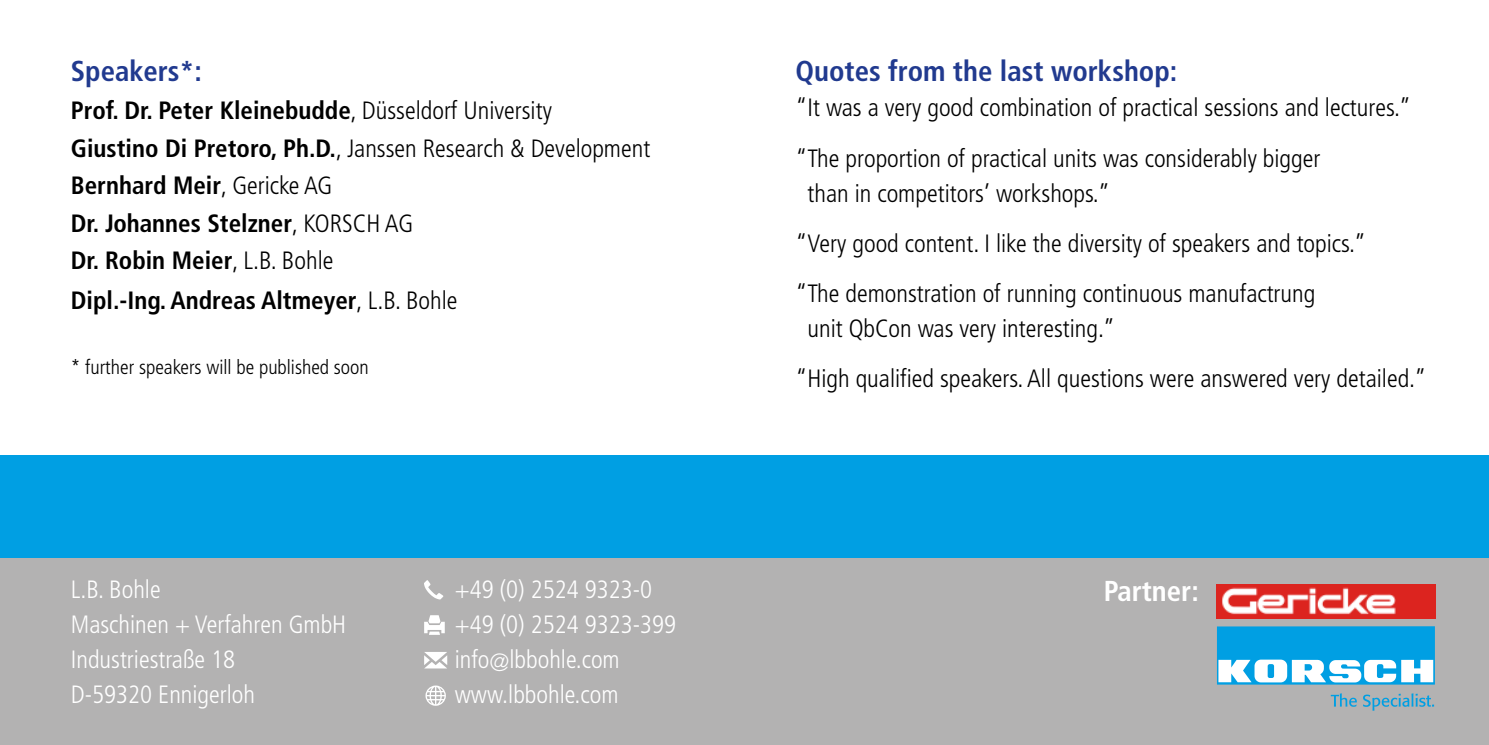
<style>
.page{position:relative;width:1489px;height:745px;background:#fff}
.page>*{position:absolute;margin:0;border:0;box-sizing:border-box;transform-origin:0 0}
.t1{font:700 condensed 28.75px "Frutiger LT";color:#213a8f}
.t2{font:700 condensed 28.75px "Frutiger LT";color:#fff}
.t3{font:300 condensed 25px/50px "Frutiger LT";color:#000}
.t4{font:700 condensed 25px/37.5px "Frutiger LT";color:#000}
.t5{font:300 condensed 25px/35px "Frutiger LT";color:#fff}
.t6{font:300 condensed 20px "Frutiger LT";color:#000}
.s1{font-weight:300}
</style>
<div class="page">
<div style="left:0;top:557px;width:1488px;height:187px;background:#b3b2b2"></div>
<svg style="left:425px;top:685px;width:21px;height:20px"></svg>
<svg style="left:424px;top:652px;width:23px;height:16px"></svg>
<svg style="left:424px;top:615px;width:21px;height:19px"></svg>
<svg style="left:424px;top:580px;width:19px;height:19px"></svg>
<div style="left:0;top:454px;width:1488px;height:103px;background:#009fe3"></div>
<img style="left:1216px;top:584px;width:218px;height:34px">
<div style="left:1216px;top:626px;width:218px;height:58px;background:#009fe3"></div>
<svg style="left:1218px;top:659px;width:214px;height:23px"></svg>
<svg style="left:1330px;top:693px;width:103px;height:17px"></svg>
<p class="t1" style="left:71px;top:54px;width:132px">Speakers*:</p>
<p class="t4" style="left:71px;top:91px;width:581px">Prof. Dr. Peter Kleinebudde<span class="s1">, Düsseldorf University<br></span>Giustino Di Pretoro, Ph.D.<span class="s1">, Janssen Research &amp; Development </span>Bernhard Meir<span class="s1">, Gericke AG<br></span>Dr. Johannes Stelzner<span class="s1">, KORSCH AG<br></span>Dr. Robin Meier<span class="s1">, L.B. Bohle</span></p>
<p class="t4" style="left:71px;top:281px;width:388px">Dipl.-Ing. Andreas Altmeyer<span class="s1">, L.B. Bohle</span></p>
<p class="t6" style="left:71px;top:356px;width:299px">* further speakers will be published soon</p>
<p class="t5" style="left:71px;top:572px;width:277px">L.B. Bohle<br>Maschinen + Verfahren GmbH<br>Industriestraße 18<br>D-59320 Ennigerloh</p>
<p class="t5" style="left:454px;top:572px;width:223px">+49 (0) 2524 9323-0 +49 (0) 2524 9323-399 info@lbbohle.com www.lbbohle.com</p>
<p class="t1" style="left:795px;top:54px;width:383px">Quotes from the last workshop:</p>
<p class="t3" style="left:795px;top:83px;width:617px">“It was a very good combination of practical sessions and lectures.” “The proportion of practical units was considerably bigger</p>
<p class="t3" style="left:795px;top:168px;width:572px;text-indent:12px">than in competitors’ workshops.”<br>“Very good content. I like the diversity of speakers and topics.” “The demonstration of running continuous manufactrung</p>
<p class="t3" style="left:795px;top:303px;width:632px;text-indent:12px">unit QbCon was very interesting.”<br>“High qualified speakers. All questions were answered very detailed.”</p>
<p class="t2" style="left:1103px;top:573px;width:96px">Partner:</p>
</div>
